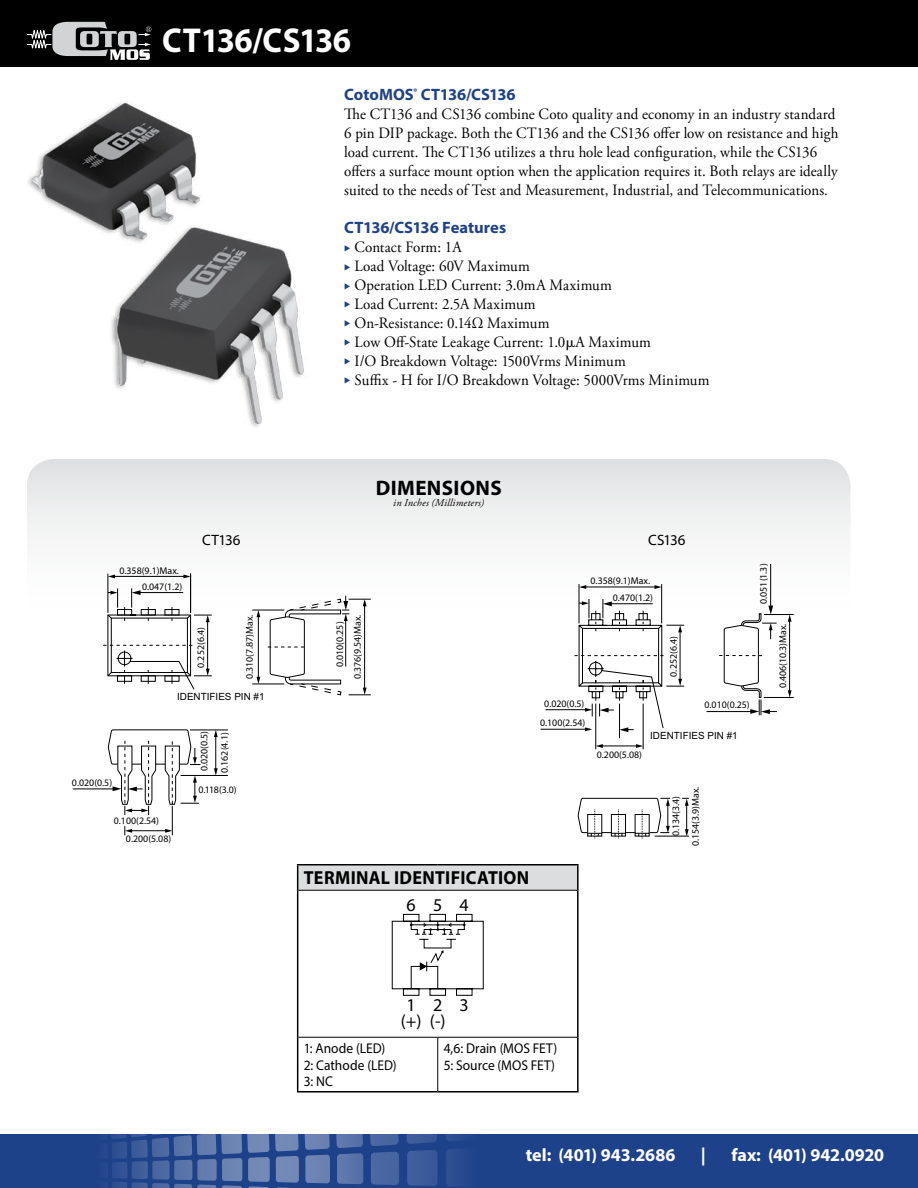
<style>
.page{position:relative;width:918px;height:1188px;background:#fff}
.page>*{position:absolute;margin:0;border:0;box-sizing:border-box;transform-origin:0 0}
.t1{font:700 34.65px "Myriad Pro";letter-spacing:-.015em;color:#fff;scale:.95 1}
.t2{font:700 21px "Myriad Pro";letter-spacing:.02em;color:#000}
.t3{font:700 18.9px "Myriad Pro";letter-spacing:.02em;color:#000;scale:.95 1}
.t4{font:700 18px "Myriad Pro";color:#fff}
.t5{font:18px/16.2px "Myriad Pro";letter-spacing:.96em;color:#000}
.t6{font:700 16.5px "Myriad Pro";letter-spacing:-.005em;color:#1e428a}
.t7{font:15.75px/18.9px "Adobe Garamond Pro";letter-spacing:.005em;color:#000;scale:.95 1}
.t8{font:15px "Myriad Pro";letter-spacing:-.01em;color:#000}
.t9{font:14.1px/16.2px "Myriad Pro";color:#000;scale:.95 1}
.t10{font:italic 10.5px "Adobe Garamond Pro";letter-spacing:.02em;color:#000}
.t11{font:9.9px/20.2px "Myriad Pro";color:#000}
.t12{font:9.9px "Arial";color:#000}
.s1{color:#1e428a}
.s2{font-family:"Universal Std Greekw Math Pi"}
</style>
<div class="page">
<svg style="left:0;top:1134px;width:918px;height:54px;background:#284b8f"></svg>
<svg style="left:221px;top:1134px;width:257px;height:20px;background:#405f9b"></svg>
<div style="left:0;top:0;width:918px;height:68px;background:#000"></div>
<img style="left:28px;top:102px;width:276px;height:325px">
<svg style="left:27px;top:459px;width:823px;height:170px"></svg>
<div style="left:298px;top:865px;width:280px;height:25px;background:#dcddde"></div>
<hr style="left:297px;top:864px;width:141px;height:2px;background:#000">
<svg style="left:297px;top:866px;width:1px;height:24px"></svg>
<hr style="left:438px;top:864px;width:141px;height:2px;background:#000">
<hr style="left:577px;top:866px;width:2px;height:24px;background:#000">
<hr style="left:297px;top:890px;width:1px;height:147px;background:#000">
<hr style="left:577px;top:890px;width:2px;height:147px;background:#000">
<hr style="left:297px;top:1037px;width:1px;height:54px;background:#000">
<hr style="left:577px;top:1037px;width:2px;height:54px;background:#000">
<hr style="left:297px;top:1091px;width:141px;height:2px;background:#000">
<hr style="left:438px;top:1091px;width:141px;height:2px;background:#000">
<hr style="left:298px;top:890px;width:140px;height:1px;background:#000">
<hr style="left:438px;top:890px;width:139px;height:1px;background:#000">
<hr style="left:298px;top:1037px;width:140px;height:1px;background:#000">
<hr style="left:438px;top:1037px;width:139px;height:1px;background:#000">
<hr style="left:437px;top:1037px;width:1px;height:54px;background:#000">
<svg style="left:392px;top:914px;width:92px;height:82px"></svg>
<hr style="left:114px;top:576px;width:71px;height:1px;background:#000">
<svg style="left:183px;top:575px;width:7px;height:3px"></svg>
<svg style="left:108px;top:575px;width:7px;height:3px"></svg>
<hr style="left:107px;top:574px;width:1px;height:39px;background:#000">
<hr style="left:190px;top:574px;width:1px;height:39px;background:#000">
<hr style="left:190px;top:730px;width:38px;height:1px;background:#000">
<hr style="left:181px;top:775px;width:47px;height:1px;background:#000">
<hr style="left:252px;top:610px;width:32px;height:1px;background:#000">
<hr style="left:252px;top:684px;width:32px;height:1px;background:#000">
<hr style="left:258px;top:616px;width:1px;height:62px;background:#000">
<svg style="left:256px;top:610px;width:4px;height:7px"></svg>
<svg style="left:256px;top:677px;width:4px;height:7px"></svg>
<svg style="left:268px;top:596px;width:103px;height:99px"></svg>
<hr style="left:73px;top:789px;width:41px;height:1px;background:#000">
<svg style="left:103px;top:588px;width:115px;height:247px"></svg>
<hr style="left:545px;top:709px;width:41px;height:1px;background:#000">
<hr style="left:541px;top:729px;width:45px;height:1px;background:#000">
<hr style="left:619px;top:704px;width:1px;height:34px;background:#000">
<hr style="left:643px;top:704px;width:1px;height:45px;background:#000">
<hr style="left:595px;top:704px;width:1px;height:45px;background:#000">
<hr style="left:602px;top:746px;width:35px;height:1px;background:#000">
<svg style="left:636px;top:744px;width:7px;height:4px"></svg>
<svg style="left:596px;top:744px;width:7px;height:4px"></svg>
<hr style="left:585px;top:587px;width:71px;height:1px;background:#000">
<svg style="left:655px;top:585px;width:6px;height:4px"></svg>
<svg style="left:580px;top:585px;width:6px;height:4px"></svg>
<hr style="left:579px;top:584px;width:1px;height:39px;background:#000">
<hr style="left:661px;top:584px;width:1px;height:39px;background:#000">
<hr style="left:655px;top:836px;width:34px;height:1px;background:#000">
<svg style="left:682px;top:798px;width:7px;height:38px"></svg>
<svg style="left:577px;top:797px;width:93px;height:41px"></svg>
<hr style="left:770px;top:564px;width:1px;height:43px;background:#000">
<hr style="left:707px;top:711px;width:45px;height:1px;background:#000">
<svg style="left:719px;top:606px;width:75px;height:109px"></svg>
<svg style="left:574px;top:599px;width:110px;height:133px"></svg>
<svg style="left:27px;top:21px;width:124px;height:39px"></svg>
<h1 class="t1" style="left:162px;top:17px;width:200px">CT136/CS136</h1>
<p class="t6" style="left:344px;top:84px;width:173px">CotoMOS<sup>®</sup> CT136/CS136</p>
<p class="t7" style="left:344px;top:105px;width:522px">The CT136 and CS136 combine Coto quality and economy in an industry standard 6 pin DIP package. Both the CT136 and the CS136 offer low on resistance and high load current. The CT136 utilizes a thru hole lead configuration, while the CS136 offers a surface mount option when the application requires it. Both relays are ideally suited to the needs of Test and Measurement, Industrial, and Telecommunications.</p>
<p class="t6" style="left:344px;top:217px;width:163px">CT136/CS136 Features</p>
<p class="t7" style="left:344px;top:238px;width:125px"><span class="s1">◆</span> Contact Form: 1A</p>
<p class="t7" style="left:344px;top:257px;width:197px"><span class="s1">◆</span> Load Voltage: 60V Maximum</p>
<p class="t7" style="left:344px;top:276px;width:283px"><span class="s1">◆</span> Operation LED Current: 3.0mA Maximum</p>
<p class="t7" style="left:344px;top:295px;width:203px"><span class="s1">◆</span> Load Current: 2.5A Maximum</p>
<p class="t7" style="left:344px;top:314px;width:218px"><span class="s1">◆</span> On-Resistance: 0.14Ω Maximum</p>
<p class="t7" style="left:344px;top:333px;width:324px"><span class="s1">◆</span> Low Off-State Leakage Current: 1.0<span class="s2">μ</span>A Maximum</p>
<p class="t7" style="left:344px;top:352px;width:298px"><span class="s1">◆</span> I/O Breakdown Voltage: 1500Vrms Minimum</p>
<p class="t7" style="left:344px;top:371px;width:386px"><span class="s1">◆</span> Suffix - H for I/O Breakdown Voltage: 5000Vrms Minimum</p>
<h2 class="t2" style="left:376px;top:474px;width:128px">DIMENSIONS</h2>
<p class="t10" style="left:393px;top:496px;width:92px">in Inches (Millimeters)</p>
<p class="t11" style="left:119px;top:560px;width:61px">0.358(9.1)Max.</p>
<p class="t11" style="left:142px;top:577px;width:42px">0.047(1.2)</p>
<p class="t8" style="left:202px;top:530px;width:40px">CT136</p>
<p class="t8" style="left:648px;top:530px;width:39px">CS136</p>
<p class="t11" style="left:591px;top:571px;width:61px">0.358(9.1)Max.</p>
<p class="t11" style="left:191px;top:668px;width:42px;rotate:-90deg">0.252(6.4)</p>
<p class="t11" style="left:239px;top:679px;width:66px;rotate:-90deg">0.310(7.87)Max.</p>
<p class="t11" style="left:347px;top:679px;width:66px;rotate:-90deg">0.376(9.54)Max.</p>
<p class="t11" style="left:330px;top:667px;width:47px;rotate:-90deg">0.010(0.25)</p>
<p class="t11" style="left:613px;top:587px;width:42px">0.470(1.2)</p>
<p class="t11" style="left:663px;top:677px;width:42px;rotate:-90deg">0.252(6.4)</p>
<p class="t12" style="left:177px;top:690px;width:89px">IDENTIFIES PIN #1</p>
<p class="t11" style="left:540px;top:694px;width:47px;line-height:19.5px;text-align:center">0.020(0.5)<br>0.100(2.54)</p>
<p class="t11" style="left:705px;top:695px;width:47px">0.010(0.25)</p>
<p class="t11" style="left:72px;top:772px;width:42px">0.020(0.5)</p>
<p class="t11" style="left:126px;top:812px;width:47px;line-height:17.7px;text-indent:-12px">0.100(2.54)<br>0.200(5.08)</p>
<p class="t11" style="left:194px;top:773px;width:43px;rotate:-90deg">0.020(0.5)<br>0.162(4.1)</p>
<p class="t11" style="left:198px;top:780px;width:40px">0.118(3.0)</p>
<p class="t3" style="left:304px;top:866px;width:239px">TERMINAL IDENTIFICATION</p>
<p class="t5" style="left:407px;top:897px;width:64px">654</p>
<p class="t11" style="left:597px;top:744px;width:47px">0.200(5.08)</p>
<p class="t12" style="left:650px;top:729px;width:89px">IDENTIFIES PIN #1</p>
<p class="t11" style="left:666px;top:846px;width:61px;line-height:19.6px;text-align:center;rotate:-90deg">0.134(3.4)<br>0.154(3.9)Max.</p>
<p class="t11" style="left:753px;top:604px;width:42px;rotate:-90deg">0.051(1.3)</p>
<p class="t11" style="left:773px;top:688px;width:66px;rotate:-90deg">0.406(10.3)Max.</p>
<p class="t5" style="left:401px;top:996px;width:70px;text-indent:6px">123 (+) (-)</p>
<p class="t9" style="left:304px;top:1040px;width:99px">1: Anode (LED)<br>2: Cathode (LED)<br>3: NC</p>
<p class="t9" style="left:444px;top:1040px;width:121px">4,6: Drain (MOS FET)<br>5: Source (MOS FET)</p>
<p class="t4" style="left:526px;top:1143px;width:151px">tel: (401) 943.2686</p>
<p class="t4" style="left:701px;top:1143px;width:7px">|</p>
<p class="t4" style="left:731px;top:1143px;width:154px">fax: (401) 942.0920</p>
</div>
